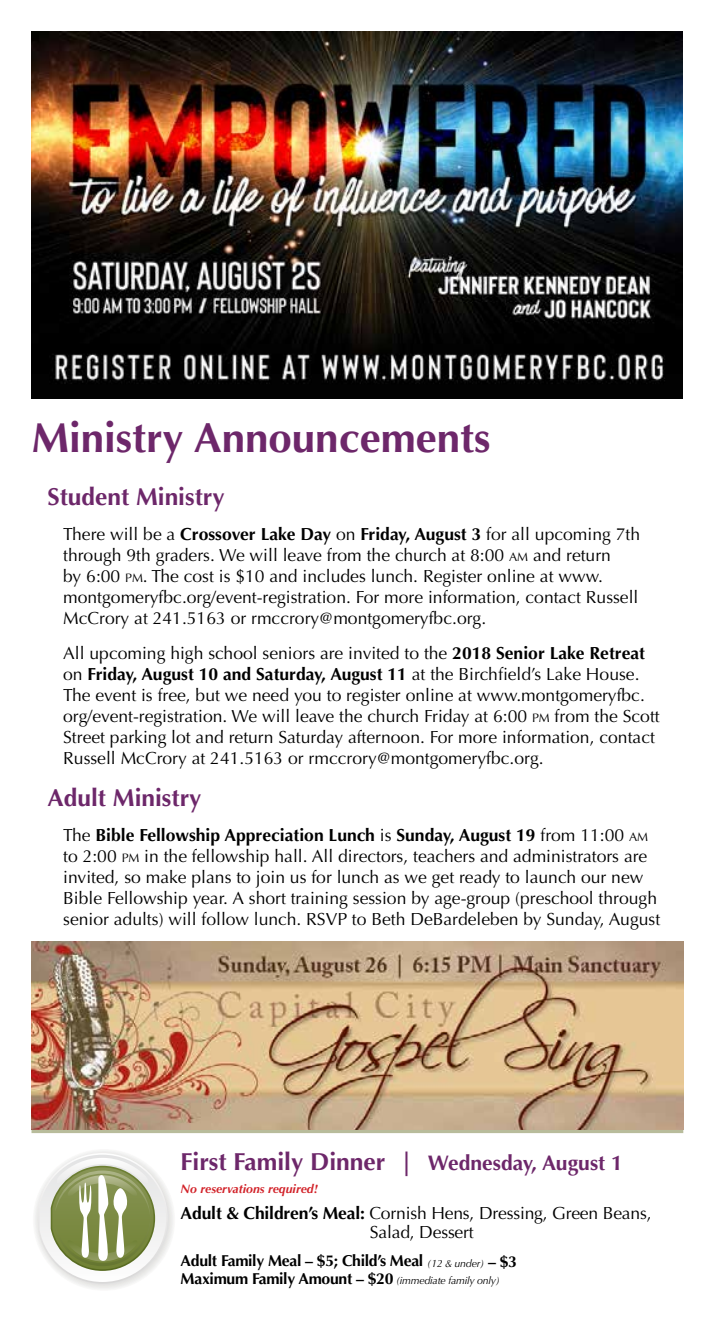
<style>
.page{position:relative;width:715px;height:1323px;background:#fff}
.page>*{position:absolute;margin:0;border:0;box-sizing:border-box;transform-origin:0 0}
.t1{font:700 42px "Optima";color:#6d276a}
.t2{font:700 24.68px "Optima";color:#6d276a}
.t3{font:700 24.5px "Optima";color:#6d276a}
.t4{font:17.5px/21px "Optima";color:#000}
.t5{font:700 15.75px/17.5px "Optima";letter-spacing:-.02em;color:#000}
.t6{font:italic 700 12.25px "Optima";color:#d2232a}
.s1{font-weight:700}
.s2{font-size:12.25px}
.s3{font-size:21px}
.s4{font-weight:400;font-style:italic;font-size:10.5px}
</style>
<div class="page">
<img style="left:32px;top:941px;width:651px;height:189px">
<svg style="left:38px;top:1153px;width:130px;height:131px"></svg>
<hr style="left:31px;top:1130px;width:651px;height:3px;background:#b8bc9b">
<img style="left:32px;top:32px;width:649px;height:367px">
<h1 class="t1" style="left:32px;top:414px;width:460px">Ministry Announcements</h1>
<h3 class="t3" style="left:47px;top:482px;width:178px">Student Ministry</h3>
<p class="t4" style="left:63px;top:524px;width:578px">There will be a <span class="s1">Crossover Lake Day</span> on <span class="s1">Friday, August 3</span> for all upcoming 7th through 9th graders. We will leave from the church at 8:00 <span class="s2">AM</span> and return<br>by 6:00 <span class="s2">PM</span>. The cost is $10 and includes lunch. Register online at www. montgomeryfbc.org/event-registration. For more information, contact Russell McCrory at 241.5163 or rmccrory@montgomeryfbc.org.</p>
<p class="t4" style="left:63px;top:643px;width:597px">All upcoming high school seniors are invited to the <span class="s1">2018 Senior Lake Retreat </span>on <span class="s1">Friday, August 10 and Saturday, August 11</span> at the Birchfield’s Lake House.<br>The event is free, but we need you to register online at www.montgomeryfbc. org/event-registration. We will leave the church Friday at 6:00 <span class="s2">PM</span> from the Scott Street parking lot and return Saturday afternoon. For more information, contact Russell McCrory at 241.5163 or rmccrory@montgomeryfbc.org.</p>
<h3 class="t3" style="left:47px;top:783px;width:155px">Adult Ministry</h3>
<p class="t4" style="left:63px;top:825px;width:598px">The <span class="s1">Bible Fellowship Appreciation Lunch</span> is <span class="s1">Sunday, August 19</span> from 11:00 <span class="s2">AM </span>to 2:00 <span class="s2">PM</span> in the fellowship hall. All directors, teachers and administrators are invited, so make plans to join us for lunch as we get ready to launch our new Bible Fellowship year. A short training session by age-group (preschool through senior adults) will follow lunch. RSVP to Beth DeBardeleben by Sunday, August</p>
<h2 class="t2" style="left:180px;top:1147px;width:443px">First Family Dinner | <span class="s3">Wednesday, August 1</span></h2>
<p class="t6" style="left:180px;top:1181px;width:139px">No reservations required!</p>
<p class="t4" style="left:369px;top:1204px;width:283px;line-height:19.2px;text-indent:-189px"><span class="s1">Adult &amp; Children’s Meal:</span> Cornish Hens, Dressing, Green Beans,<br>Salad, Dessert</p>
<p class="t5" style="left:180px;top:1253px;width:338px">Adult Family Meal – $5; Child’s Meal <span class="s4">(12 &amp; under)</span> – $3<br>Maximum Family Amount – $20 <span class="s4">(immediate family only)</span></p>
</div>
